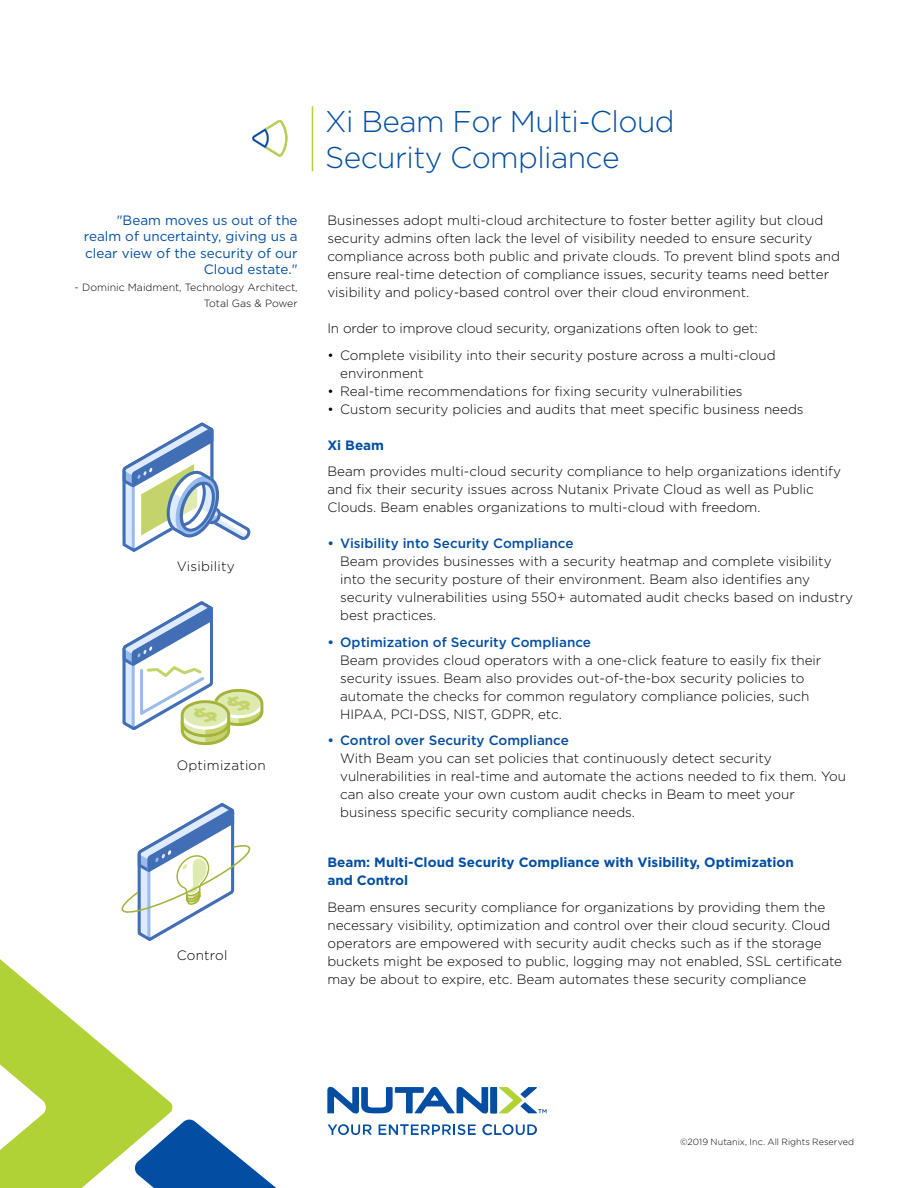
<style>
.page{position:relative;width:918px;height:1188px;background:#fff}
.page>*{position:absolute;margin:0;border:0;box-sizing:border-box;transform-origin:0 0}
.t1{font:300 30px/36px "Gotham";letter-spacing:-.02em;color:#034ea2}
.t2{font:300 13.5px/18px "Gotham";color:#000}
.t3{font:500 13.5px "Gotham";color:#034ea2}
.t4{font:13.5px/16.5px "Gotham";color:#034ea2;text-align:right}
.t5{font:700 13.5px/18px "Gotham";color:#034ea2}
.t6{font:300 13.5px "Gotham";letter-spacing:.02em;color:#000}
.t7{font:300 10.5px/16.5px "Gotham";color:#000;text-align:right}
.t8{font:300 9px "Gotham";letter-spacing:.005em;color:#000}
</style>
<div class="page">
<div style="left:490px;top:1087px;width:7px;height:26px;background:#034ea2"></div>
<svg style="left:327px;top:1087px;width:161px;height:27px"></svg>
<svg style="left:328px;top:1124px;width:44px;height:11px"></svg>
<svg style="left:379px;top:1124px;width:97px;height:11px"></svg>
<svg style="left:482px;top:1124px;width:55px;height:11px"></svg>
<svg style="left:499px;top:1087px;width:48px;height:26px"></svg>
<hr style="left:312px;top:106px;width:1px;height:65px;background:#b0d236">
<img style="left:252px;top:109px;width:62px;height:63px">
<svg style="left:0;top:803px;width:276px;height:385px"></svg>
<svg style="left:122px;top:601px;width:142px;height:145px"></svg>
<svg style="left:122px;top:422px;width:129px;height:130px"></svg>
<p class="t4" style="left:84px;top:211px;width:215px">"Beam moves us out of the realm of uncertainty, giving us a clear view of the security of our<br>Cloud estate."</p>
<p class="t7" style="left:75px;top:278px;width:225px">- Dominic Maidment, Technology Architect,<br>Total Gas &amp; Power</p>
<p class="t6" style="left:177px;top:557px;width:60px">Visibility</p>
<p class="t6" style="left:177px;top:757px;width:91px">Optimization</p>
<p class="t6" style="left:177px;top:947px;width:52px">Control</p>
<h1 class="t1" style="left:325px;top:103px;width:351px">Xi Beam For Multi-Cloud<br>Security Compliance</h1>
<p class="t2" style="left:327px;top:210px;width:514px">Businesses adopt multi-cloud architecture to foster better agility but cloud security admins often lack the level of visibility needed to ensure security compliance across both public and private clouds. To prevent blind spots and ensure real-time detection of compliance issues, security teams need better visibility and policy-based control over their cloud environment.</p>
<p class="t2" style="left:327px;top:318px;width:432px">In order to improve cloud security, organizations often look to get:</p>
<p class="t2" style="left:340px;top:345px;width:437px;text-indent:-13px">• Complete visibility into their security posture across a multi-cloud environment</p>
<p class="t2" style="left:327px;top:381px;width:417px">• Real-time recommendations for fixing security vulnerabilities</p>
<p class="t2" style="left:327px;top:399px;width:478px">• Custom security policies and audits that meet specific business needs</p>
<p class="t5" style="left:327px;top:436px;width:58px">Xi Beam</p>
<p class="t2" style="left:327px;top:462px;width:515px">Beam provides multi-cloud security compliance to help organizations identify and fix their security issues across Nutanix Private Cloud as well as Public<br>Clouds. Beam enables organizations to multi-cloud with freedom.</p>
<p class="t3" style="left:327px;top:534px;width:248px">• Visibility into Security Compliance</p>
<p class="t2" style="left:340px;top:552px;width:514px">Beam provides businesses with a security heatmap and complete visibility into the security posture of their environment. Beam also identifies any security vulnerabilities using 550+ automated audit checks based on industry best practices.</p>
<p class="t3" style="left:327px;top:633px;width:265px">• Optimization of Security Compliance</p>
<p class="t2" style="left:340px;top:650px;width:483px">Beam provides cloud operators with a one-click feature to easily fix their security issues. Beam also provides out-of-the-box security policies to automate the checks for common regulatory compliance policies, such HIPAA, PCI-DSS, NIST, GDPR, etc.</p>
<p class="t3" style="left:327px;top:731px;width:243px">• Control over Security Compliance</p>
<p class="t2" style="left:340px;top:749px;width:507px">With Beam you can set policies that continuously detect security vulnerabilities in real-time and automate the actions needed to fix them. You can also create your own custom audit checks in Beam to meet your business specific security compliance needs.</p>
<p class="t5" style="left:327px;top:854px;width:468px">Beam: Multi-Cloud Security Compliance with Visibility, Optimization and Control</p>
<p class="t2" style="left:327px;top:898px;width:516px">Beam ensures security compliance for organizations by providing them the necessary visibility, optimization and control over their cloud security. Cloud operators are empowered with security audit checks such as if the storage buckets might be exposed to public, logging may not enabled, SSL certificate may be about to expire, etc. Beam automates these security compliance</p>
<p class="t8" style="left:680px;top:1137px;width:176px">©2019 Nutanix, Inc. All Rights Reserved</p>
</div>
